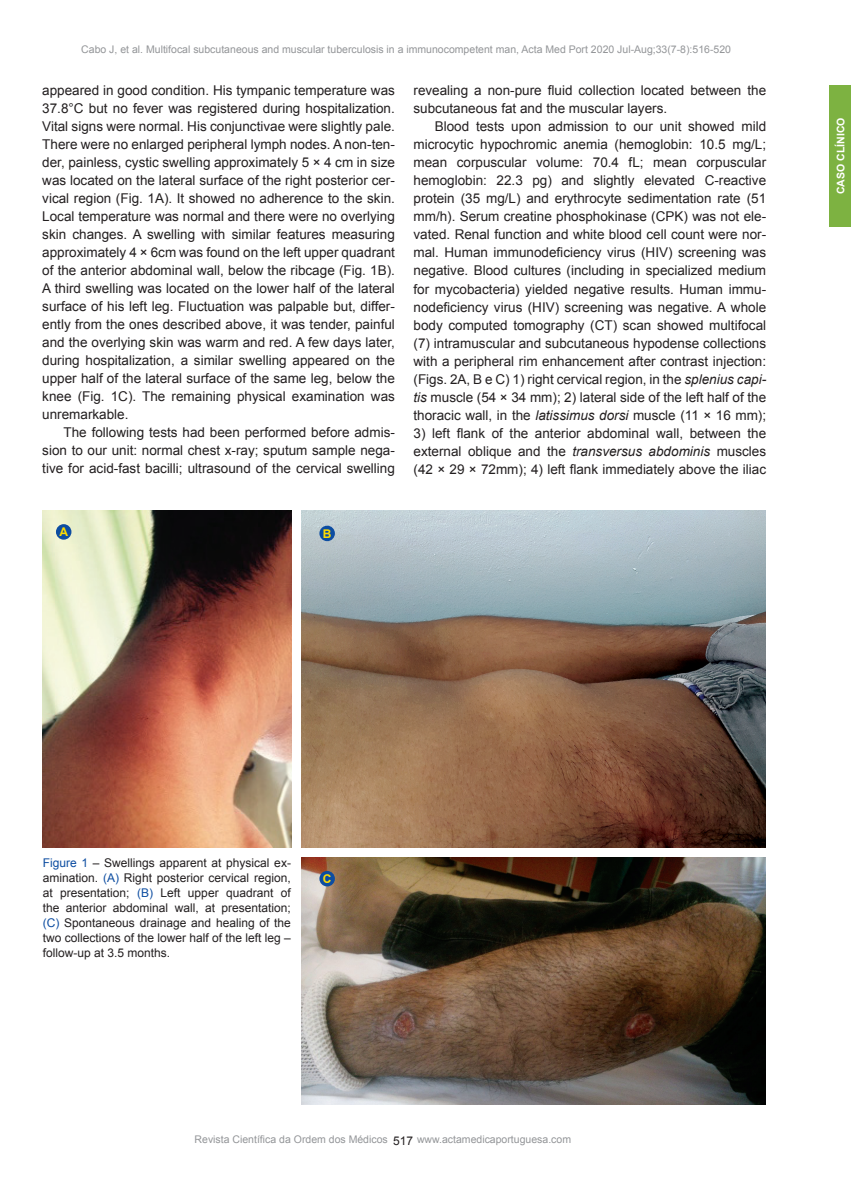
<style>
.page{position:relative;width:851px;height:1191px;background:#fff}
.page>*{position:absolute;margin:0;border:0;box-sizing:border-box;transform-origin:0 0}
.t1{font:13.5px/18px "Arial";color:#231f20;text-align:justify}
.t2{font:12px/15px "Arial";color:#231f20;text-align:justify}
.t3{font:700 12px "Arial";color:#ffdc01}
.t4{font:10.5px "Arial";color:#939598}
.t5{font:700 10.5px "Arial";color:#fff}
.s1{font-style:italic}
.s2{color:#0d4da1}
</style>
<div class="page">
<div style="left:829px;top:85px;width:22px;height:142px;background:#7db241"></div>
<img style="left:43px;top:510px;width:248px;height:337px">
<img style="left:301px;top:510px;width:464px;height:337px">
<img style="left:301px;top:858px;width:465px;height:246px">
<div style="left:56px;top:524px;width:15px;height:15px;background:#0d4da1;border-radius:50%"></div>
<div style="left:319px;top:525px;width:16px;height:16px;background:#0d4da1;border-radius:50%"></div>
<div style="left:319px;top:871px;width:16px;height:15px;background:#0d4da1;border-radius:50%"></div>
<p class="t4" style="left:81px;top:42px;width:651px">Cabo J, et al. Multifocal subcutaneous and muscular tuberculosis in a immunocompetent man, Acta Med Port 2020 Jul-Aug;33(7-8):516-520</p>
<p class="t1" style="left:42px;top:82px;width:354px">appeared in good condition. His tympanic temperature was 37.8°C but no fever was registered during hospitalization.<br>Vital signs were normal. His conjunctivae were slightly pale.<br>There were no enlarged peripheral lymph nodes. A non-ten&shy;der, painless, cystic swelling approximately 5 × 4 cm in size was located on the lateral surface of the right posterior cer&shy;vical region (Fig. 1A). It showed no adherence to the skin.<br>Local temperature was normal and there were no overlying skin changes. A swelling with similar features measuring approximately 4 × 6cm was found on the left upper quadrant of the anterior abdominal wall, below the ribcage (Fig. 1B).<br>A third swelling was located on the lower half of the lateral surface of his left leg. Fluctuation was palpable but, differ&shy;ently from the ones described above, it was tender, painful and the overlying skin was warm and red. A few days later, during hospitalization, a similar swelling appeared on the upper half of the lateral surface of the same leg, below the knee (Fig. 1C). The remaining physical examination was unremarkable.</p>
<p class="t1" style="left:42px;top:423px;width:354px;text-indent:21px">The following tests had been performed before admis&shy;sion to our unit: normal chest x-ray; sputum sample nega&shy;tive for acid-fast bacilli; ultrasound of the cervical swelling</p>
<p class="t1" style="left:413px;top:82px;width:354px">revealing a non-pure fluid collection located between the subcutaneous fat and the muscular layers.</p>
<p class="t1" style="left:413px;top:118px;width:354px;text-indent:21px">Blood tests upon admission to our unit showed mild microcytic hypochromic anemia (hemoglobin: 10.5 mg/L; mean corpuscular volume: 70.4 fL; mean corpuscular hemoglobin: 22.3 pg) and slightly elevated C-reactive protein (35 mg/L) and erythrocyte sedimentation rate (51 mm/h). Serum creatine phosphokinase (CPK) was not ele&shy;vated. Renal function and white blood cell count were nor&shy;mal. Human immunodeficiency virus (HIV) screening was negative. Blood cultures (including in specialized medium for mycobacteria) yielded negative results. Human immu&shy;nodeficiency virus (HIV) screening was negative. A whole body computed tomography (CT) scan showed multifocal (7) intramuscular and subcutaneous hypodense collections with a peripheral rim enhancement after contrast injection: (Figs. 2A, B e C) 1) right cervical region, in the <span class="s1">splenius capi&shy;tis</span> muscle (54 × 34 mm); 2) lateral side of the left half of the thoracic wall, in the <span class="s1">latissimus dorsi</span> muscle (11 × 16 mm);</p>
<p class="t1" style="left:413px;top:424px;width:354px">3) left flank of the anterior abdominal wall, between the external oblique and the <span class="s1">transversus abdominis</span> muscles (42 × 29 × 72mm); 4) left flank immediately above the iliac</p>
<p class="t3" style="left:60px;top:523px;width:10px">A</p>
<p class="t3" style="left:323px;top:525px;width:10px">B</p>
<p class="t5" style="left:833px;top:194px;width:78px;rotate:-90deg">CASO CLÍNICO</p>
<p class="t2" style="left:43px;top:855px;width:250px"><span class="s2">Figure 1</span> – Swellings apparent at physical ex&shy;amination. <span class="s2">(A)</span> Right posterior cervical region, at presentation; <span class="s2">(B)</span> Left upper quadrant of the anterior abdominal wall, at presentation; <span class="s2">(C)</span> Spontaneous drainage and healing of the two collections of the lower half of the left leg – follow-up at 3.5 months.</p>
<p class="t3" style="left:323px;top:870px;width:10px">C</p>
<p class="t4" style="left:195px;top:1132px;width:195px">Revista Científica da Ordem dos Médicos</p>
<p class="t4" style="left:417px;top:1132px;width:156px">www.actamedicaportuguesa.com</p>
<p class="t2" style="left:393px;top:1133px;width:22px">517</p>
</div>
